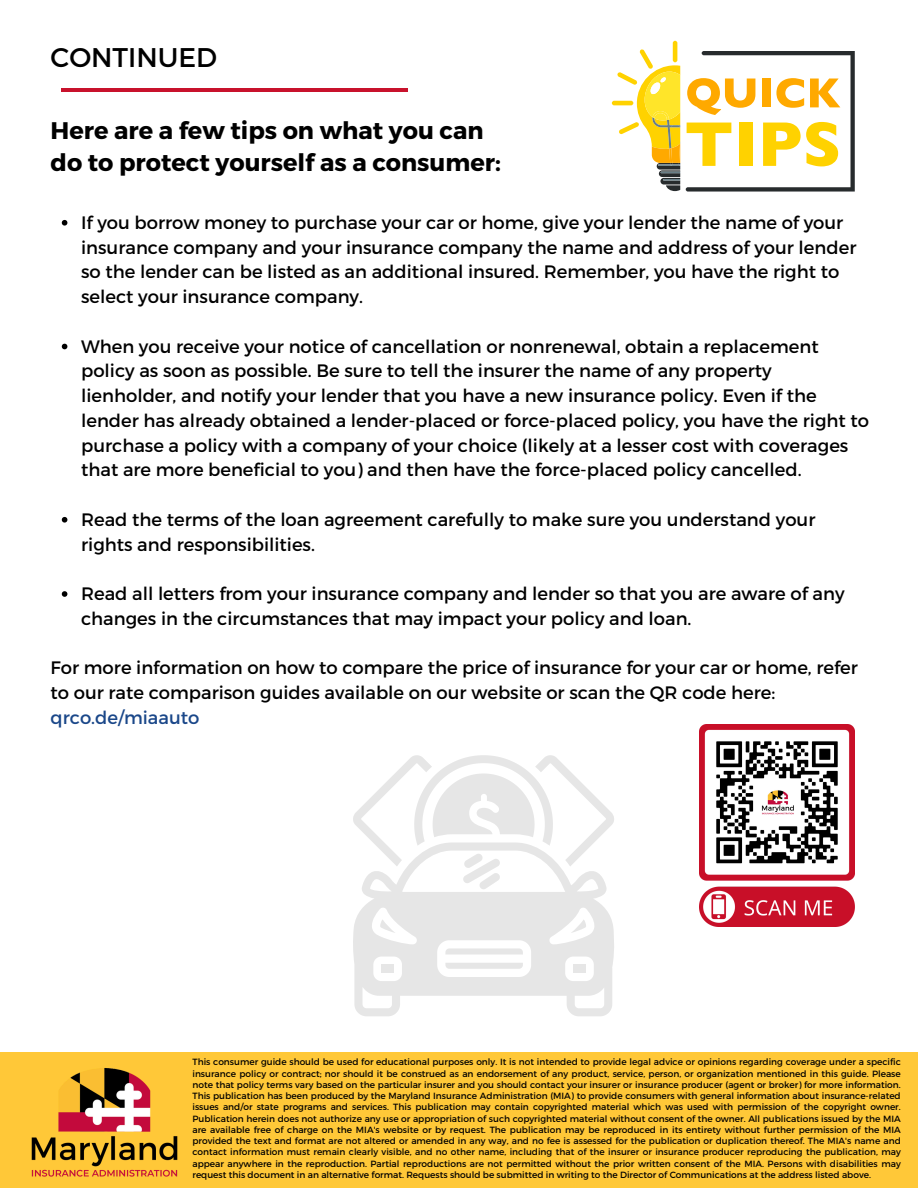
<style>
.page{position:relative;width:918px;height:1188px;background:#fff}
.page>*{position:absolute;margin:0;border:0;box-sizing:border-box;transform-origin:0 0}
.t1{font:27px "Montserrat";color:#000}
.t2{font:700 24px/32.7px "Montserrat";color:#000}
.t3{font:18px/24.8px "Montserrat";color:#000}
.t4{font:9px/11.2px "Montserrat";color:#000;text-align:justify}
.s1{color:#1a4789}
</style>
<div class="page">
<hr style="left:61px;top:88px;width:347px;height:4px;background:#c8122c">
<div style="left:0;top:1052px;width:918px;height:136px;background:#ffc838"></div>
<img style="left:32px;top:1068px;width:146px;height:109px">
<img style="left:700px;top:725px;width:155px;height:201px">
<svg style="left:62px;top:220px;width:5px;height:6px"></svg>
<svg style="left:62px;top:344px;width:5px;height:5px"></svg>
<svg style="left:62px;top:517px;width:5px;height:6px"></svg>
<svg style="left:62px;top:591px;width:5px;height:6px"></svg>
<hr style="left:673px;top:41px;width:4px;height:21px;background:#ffd200;border-radius:2px">
<hr style="left:612px;top:101px;width:21px;height:4px;background:#ffd200;border-radius:2px">
<svg style="left:617px;top:49px;width:238px;height:143px"></svg>
<svg style="left:353px;top:889px;width:261px;height:127px;fill:#e6e6e6"></svg>
<svg style="left:380px;top:919px;width:16px;height:14px"></svg>
<svg style="left:445px;top:963px;width:78px;height:6px"></svg>
<div style="left:382px;top:965px;width:12px;height:8px;background:#e6e6e6"></div>
<svg style="left:445px;top:948px;width:78px;height:7px"></svg>
<svg style="left:353px;top:755px;width:261px;height:134px"></svg>
<h3 class="t1" style="left:51px;top:40px;width:168px">CONTINUED</h3>
<p class="t2" style="left:51px;top:113px;width:452px">Here are a few tips on what you can do to protect yourself as a consumer:</p>
<h2 class="t3" style="left:81px;top:209px;width:777px">If you borrow money to purchase your car or home, give your lender the name of your insurance company and your insurance company the name and address of your lender so the lender can be listed as an additional insured. Remember, you have the right to select your insurance company.</h2>
<p class="t3" style="left:81px;top:333px;width:790px">When you receive your notice of cancellation or nonrenewal, obtain a replacement policy as soon as possible. Be sure to tell the insurer the name of any property lienholder, and notify your lender that you have a new insurance policy. Even if the lender has already obtained a lender-placed or force-placed policy, you have the right to purchase a policy with a company of your choice (likely at a lesser cost with coverages that are more beneficial to you) and then have the force-placed policy cancelled.</p>
<p class="t3" style="left:81px;top:506px;width:736px">Read the terms of the loan agreement carefully to make sure you understand your rights and responsibilities.</p>
<p class="t3" style="left:81px;top:581px;width:765px">Read all letters from your insurance company and lender so that you are aware of any changes in the circumstances that may impact your policy and loan.</p>
<p class="t3" style="left:51px;top:655px;width:809px">For more information on how to compare the price of insurance for your car or home, refer to our rate comparison guides available on our website or scan the QR code here: <span class="s1">qrco.de/miaauto</span></p>
<p class="t4" style="left:192px;top:1056px;width:710px">This consumer guide should be used for educational purposes only. It is not intended to provide legal advice or opinions regarding coverage under a specific insurance policy or contract; nor should it be construed as an endorsement of any product, service, person, or organization mentioned in this guide. Please note that policy terms vary based on the particular insurer and you should contact your insurer or insurance producer (agent or broker) for more information.<br>This publication has been produced by the Maryland Insurance Administration (MIA) to provide consumers with general information about insurance-related issues and/or state programs and services. This publication may contain copyrighted material which was used with permission of the copyright owner.<br>Publication herein does not authorize any use or appropriation of such copyrighted material without consent of the owner. All publications issued by the MIA are available free of charge on the MIA's website or by request. The publication may be reproduced in its entirety without further permission of the MIA provided the text and format are not altered or amended in any way, and no fee is assessed for the publication or duplication thereof. The MIA's name and contact information must remain clearly visible, and no other name, including that of the insurer or insurance producer reproducing the publication, may appear anywhere in the reproduction. Partial reproductions are not permitted without the prior written consent of the MIA. Persons with disabilities may request this document in an alternative format. Requests should be submitted in writing to the Director of Communications at the address listed above.</p>
</div>
